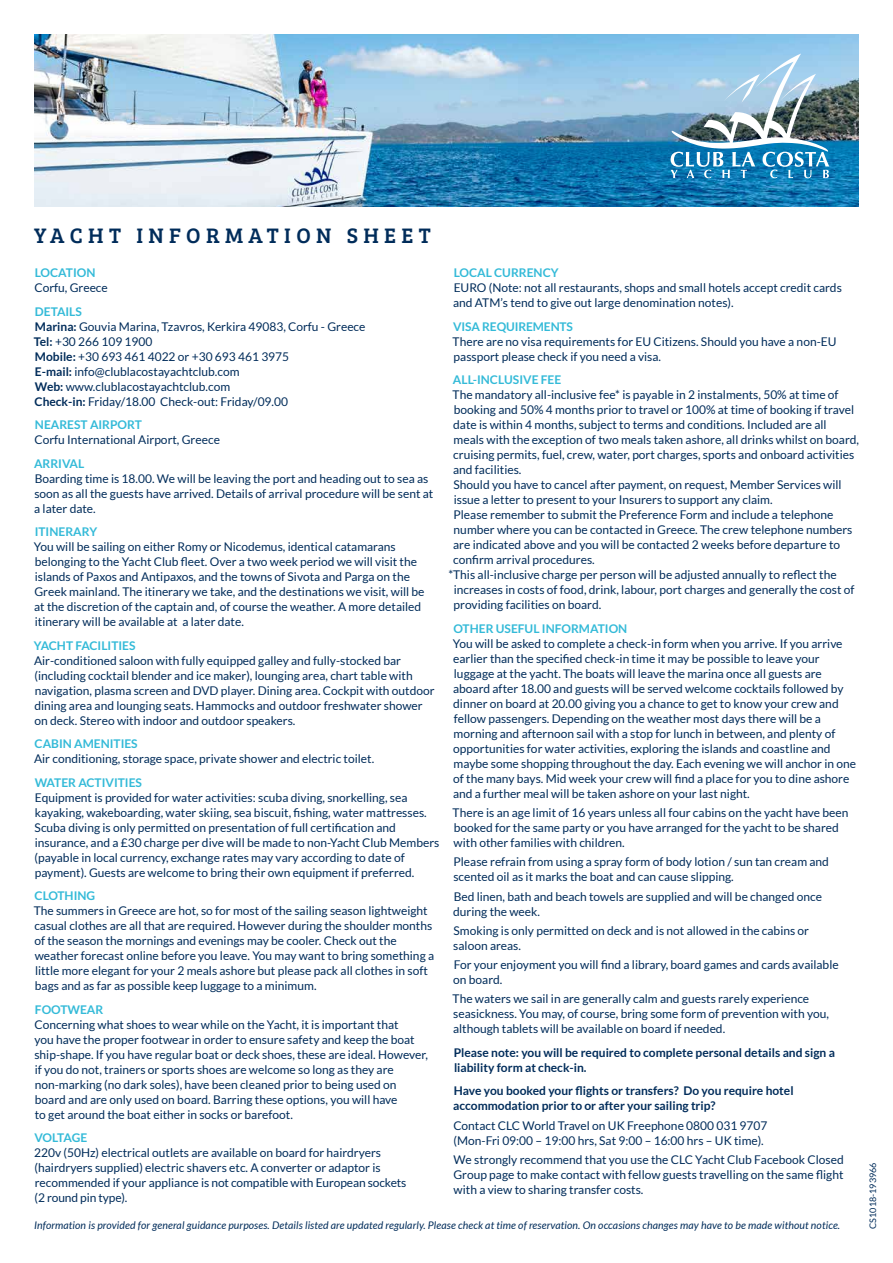
<style>
.page{position:relative;width:893px;height:1263px;background:#fff}
.page>*{position:absolute;margin:0;border:0;box-sizing:border-box;transform-origin:0 0}
.t1{font:21.75px "Bree Serif";letter-spacing:.25em;color:#002c5a}
.t2{font:12px/15px "Lato";color:#002c5a}
.t3{font:700 12px/15px "Lato";color:#002c5a}
.t4{font:700 12px "Lato";color:#33bad8}
.t5{font:700 12px "Lato";letter-spacing:-.025em;color:#33bad8}
.t6{font:italic 10.5px "Lato";letter-spacing:.01em;color:#002c5a}
.t7{font:9px "Lato";color:#002c5a}
.s1{font-weight:700;color:#33bad8}
.s2{font-weight:700}
</style>
<div class="page">
<img style="left:34px;top:34px;width:825px;height:172px">
<img style="left:671px;top:53px;width:158px;height:125px">
<h1 class="t1" style="left:34px;top:220px;width:398px">YACHT INFORMATION SHEET</h1>
<p class="t4" style="left:35px;top:266px;width:62px">LOCATION</p>
<p class="t2" style="left:34px;top:280px;width:75px">Corfu, Greece</p>
<p class="t2" style="left:34px;top:304px;width:333px"><span class="s1">DETAILS<br></span><span class="s2">Marina:</span> Gouvia Marina, Tzavros, Kerkira 49083, Corfu - Greece <span class="s2">Tel:</span> +30 266 109 1900<br><span class="s2">Mobile:</span> +30 693 461 4022 or +30 693 461 3975<br><span class="s2">E-mail:</span> info@clublacostayachtclub.com<br><span class="s2">Web:</span> www.clublacostayachtclub.com<br><span class="s2">Check-in:</span> Friday/18.00 Check-out: Friday/09.00</p>
<p class="t4" style="left:35px;top:418px;width:108px">NEAREST AIRPORT</p>
<p class="t2" style="left:34px;top:432px;width:187px">Corfu International Airport, Greece</p>
<p class="t4" style="left:34px;top:457px;width:52px">ARRIVAL</p>
<p class="t2" style="left:34px;top:471px;width:401px">Boarding time is 18.00. We will be leaving the port and heading out to sea as soon as all the guests have arrived. Details of arrival procedure will be sent at a later date.</p>
<p class="t4" style="left:35px;top:525px;width:64px">ITINERARY</p>
<p class="t2" style="left:34px;top:539px;width:392px">You will be sailing on either Romy or Nicodemus, identical catamarans belonging to the Yacht Club fleet. Over a two week period we will visit the islands of Paxos and Antipaxos, and the towns of Sivota and Parga on the Greek mainland. The itinerary we take, and the destinations we visit, will be at the discretion of the captain and, of course the weather. A more detailed itinerary will be available at a later date.</p>
<p class="t4" style="left:34px;top:639px;width:103px">YACHT FACILITIES</p>
<p class="t2" style="left:34px;top:653px;width:402px">Air-conditioned saloon with fully equipped galley and fully-stocked bar (including cocktail blender and ice maker), lounging area, chart table with navigation, plasma screen and DVD player. Dining area. Cockpit with outdoor dining area and lounging seats. Hammocks and outdoor freshwater shower on deck. Stereo with indoor and outdoor speakers.</p>
<p class="t4" style="left:35px;top:737px;width:105px">CABIN AMENITIES</p>
<p class="t2" style="left:34px;top:751px;width:342px">Air conditioning, storage space, private shower and electric toilet.</p>
<p class="t4" style="left:35px;top:776px;width:109px">WATER ACTIVITIES</p>
<p class="t2" style="left:35px;top:790px;width:406px">Equipment is provided for water activities: scuba diving, snorkelling, sea kayaking, wakeboarding, water skiing, sea biscuit, fishing, water mattresses.<br>Scuba diving is only permitted on presentation of full certification and insurance, and a £30 charge per dive will be made to non-Yacht Club Members (payable in local currency, exchange rates may vary according to date of payment). Guests are welcome to bring their own equipment if preferred.</p>
<p class="t4" style="left:35px;top:889px;width:62px">CLOTHING</p>
<p class="t2" style="left:34px;top:903px;width:402px">The summers in Greece are hot, so for most of the sailing season lightweight casual clothes are all that are required. However during the shoulder months of the season the mornings and evenings may be cooler. Check out the weather forecast online before you leave. You may want to bring something a little more elegant for your 2 meals ashore but please pack all clothes in soft bags and as far as possible keep luggage to a minimum.</p>
<p class="t4" style="left:35px;top:1003px;width:70px">FOOTWEAR</p>
<p class="t2" style="left:34px;top:1017px;width:395px">Concerning what shoes to wear while on the Yacht, it is important that<br>you have the proper footwear in order to ensure safety and keep the boat ship-shape. If you have regular boat or deck shoes, these are ideal. However, if you do not, trainers or sports shoes are welcome so long as they are non-marking (no dark soles), have been cleaned prior to being used on board and are only used on board. Barring these options, you will have<br>to get around the boat either in socks or barefoot.</p>
<p class="t5" style="left:34px;top:1131px;width:54px">VOLTAGE</p>
<p class="t2" style="left:34px;top:1145px;width:374px">220v (50Hz) electrical outlets are available on board for hairdryers (hairdryers supplied) electric shavers etc. A converter or adaptor is recommended if your appliance is not compatible with European sockets (2 round pin type).</p>
<p class="t4" style="left:454px;top:266px;width:106px">LOCAL CURRENCY</p>
<p class="t2" style="left:453px;top:280px;width:390px">EURO (Note: not all restaurants, shops and small hotels accept credit cards and ATM’s tend to give out large denomination notes).</p>
<p class="t4" style="left:453px;top:320px;width:121px">VISA REQUIREMENTS</p>
<p class="t2" style="left:453px;top:334px;width:385px">There are no visa requirements for EU Citizens. Should you have a non-EU passport please check if you need a visa.</p>
<p class="t4" style="left:453px;top:373px;width:110px">ALL-INCLUSIVE FEE</p>
<p class="t2" style="left:453px;top:387px;width:388px">The mandatory all-inclusive fee* is payable in 2 instalments, 50% at time of</p>
<p class="t2" style="left:454px;top:402px;width:402px">booking and 50% 4 months prior to travel or 100% at time of booking if travel</p>
<p class="t2" style="left:453px;top:417px;width:375px">date is within 4 months, subject to terms and conditions. Included are all</p>
<p class="t2" style="left:454px;top:432px;width:407px">meals with the exception of two meals taken ashore, all drinks whilst on board,</p>
<p class="t2" style="left:453px;top:447px;width:402px">cruising permits, fuel, crew, water, port charges, sports and onboard activities</p>
<p class="t2" style="left:453px;top:462px;width:70px">and facilities.</p>
<p class="t2" style="left:454px;top:477px;width:390px">Should you have to cancel after payment, on request, Member Services will</p>
<p class="t2" style="left:454px;top:492px;width:320px">issue a letter to present to your Insurers to support any claim.</p>
<p class="t2" style="left:454px;top:507px;width:381px">Please remember to submit the Preference Form and include a telephone</p>
<p class="t2" style="left:454px;top:522px;width:400px">number where you can be contacted in Greece. The crew telephone numbers</p>
<p class="t2" style="left:453px;top:537px;width:389px">are indicated above and you will be contacted 2 weeks before departure to</p>
<p class="t2" style="left:453px;top:552px;width:143px">confirm arrival procedures.</p>
<p class="t2" style="left:448px;top:567px;width:390px">*This all-inclusive charge per person will be adjusted annually to reflect the</p>
<p class="t2" style="left:454px;top:582px;width:402px">increases in costs of food, drink, labour, port charges and generally the cost of</p>
<p class="t2" style="left:454px;top:597px;width:149px">providing facilities on board.</p>
<p class="t4" style="left:453px;top:622px;width:175px">OTHER USEFUL INFORMATION</p>
<p class="t2" style="left:453px;top:636px;width:405px">You will be asked to complete a check-in form when you arrive. If you arrive earlier than the specified check-in time it may be possible to leave your luggage at the yacht. The boats will leave the marina once all guests are aboard after 18.00 and guests will be served welcome cocktails followed by dinner on board at 20.00 giving you a chance to get to know your crew and fellow passengers. Depending on the weather most days there will be a morning and afternoon sail with a stop for lunch in between, and plenty of opportunities for water activities, exploring the islands and coastline and maybe some shopping throughout the day. Each evening we will anchor in one of the many bays. Mid week your crew will find a place for you to dine ashore and a further meal will be taken ashore on your last night.</p>
<p class="t2" style="left:453px;top:805px;width:397px">There is an age limit of 16 years unless all four cabins on the yacht have been booked for the same party or you have arranged for the yacht to be shared with other families with children.</p>
<p class="t2" style="left:453px;top:854px;width:377px">Please refrain from using a spray form of body lotion / sun tan cream and scented oil as it marks the boat and can cause slipping.</p>
<p class="t2" style="left:453px;top:889px;width:370px">Bed linen, bath and beach towels are supplied and will be changed once during the week.</p>
<p class="t2" style="left:453px;top:923px;width:357px">Smoking is only permitted on deck and is not allowed in the cabins or saloon areas.</p>
<p class="t2" style="left:453px;top:957px;width:387px">For your enjoyment you will find a library, board games and cards available on board.</p>
<p class="t2" style="left:453px;top:991px;width:378px">The waters we sail in are generally calm and guests rarely experience seasickness. You may, of course, bring some form of prevention with you, although tablets will be available on board if needed.</p>
<p class="t3" style="left:454px;top:1045px;width:383px">Please note: you will be required to complete personal details and sign a liability form at check-in.</p>
<p class="t3" style="left:453px;top:1083px;width:342px">Have you booked your flights or transfers? Do you require hotel accommodation prior to or after your sailing trip?</p>
<p class="t2" style="left:453px;top:1118px;width:316px">Contact CLC World Travel on UK Freephone 0800 031 9707 (Mon-Fri 09:00 – 19:00 hrs, Sat 9:00 – 16:00 hrs – UK time).</p>
<p class="t2" style="left:453px;top:1152px;width:392px;text-align:justify">We strongly recommend that you use the CLC Yacht Club Facebook Closed Group page to make contact with fellow guests travelling on the same flight with a view to sharing transfer costs.</p>
<p class="t6" style="left:34px;top:1219px;width:808px">Information is provided for general guidance purposes. Details listed are updated regularly. Please check at time of reservation. On occasions changes may have to be made without notice.</p>
<p class="t7" style="left:868px;top:1229px;width:68px;rotate:-90deg">CS1018-193966</p>
</div>
